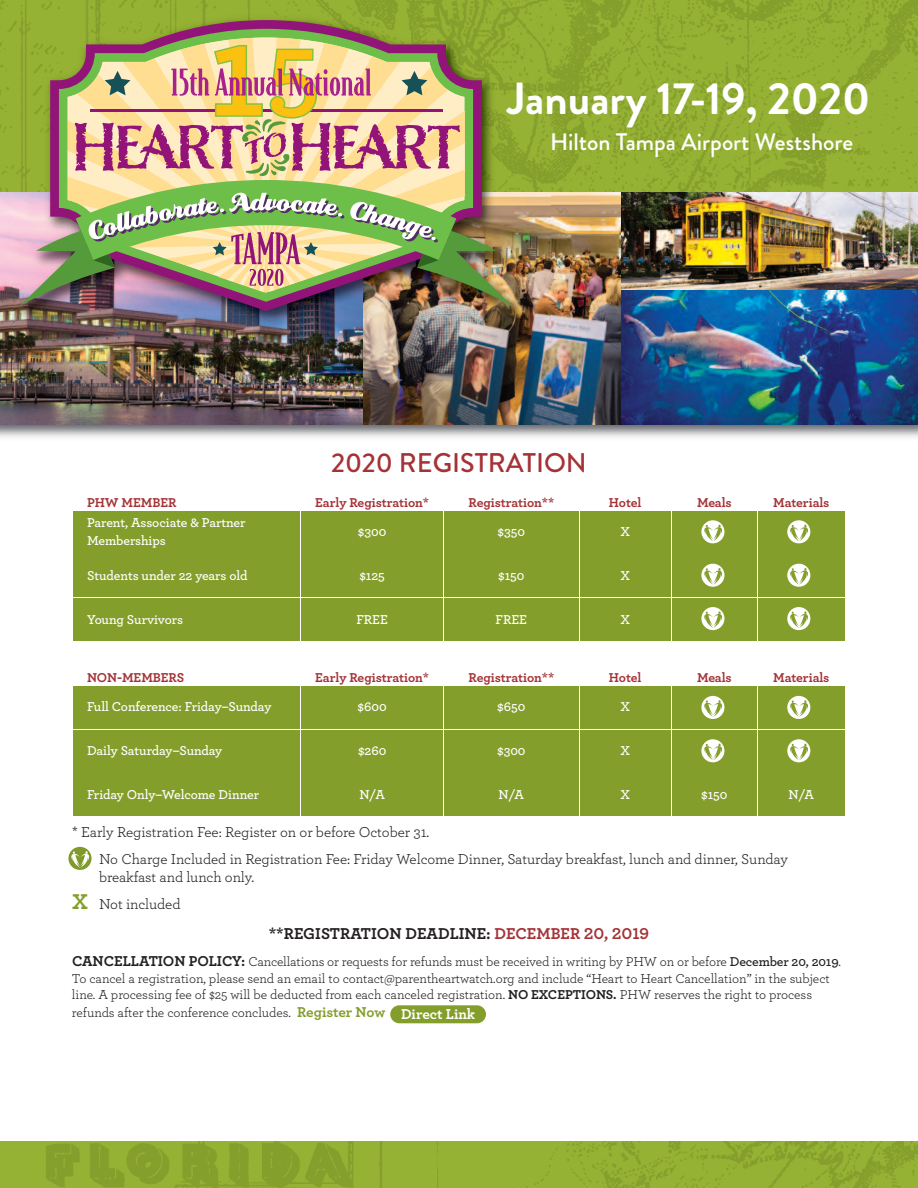
<style>
.page{position:relative;width:918px;height:1188px;background:#fff}
.page>*{position:absolute;margin:0;border:0;box-sizing:border-box;transform-origin:0 0}
.t1{font:700 45px "Brandon Grotesque";color:#fff}
.t2{font:500 27px "Brandon Grotesque";color:#a43236}
.t3{font:500 23.85px "Brandon Grotesque";color:#fff}
.t4{font:700 16.5px "Archer";color:#231f20}
.t5{font:15px/27px "Archer";letter-spacing:-.005em;color:#231f20}
.t6{font:13.5px/16.8px "Archer";letter-spacing:-.005em;color:#231f20}
.t7{font:600 13.5px/18px "Archer";letter-spacing:-.005em;color:#fff}
.t8{font:700 13.5px "Archer";letter-spacing:-.005em;color:#a43236}
.s1{font-weight:700;font-size:22.5px;color:#849e2c}
.s2{color:#a43236}
.s3{font-weight:700;font-size:15px}
.s4{font-weight:600}
.s5{font-weight:700}
.s6{font-weight:700;font-size:15px;color:#849e2c}
.s7{font-weight:700;font-size:15px;color:#fff}
</style>
<div class="page">
<img style="left:0;top:424px;width:918px;height:14px">
<img style="left:362px;top:191px;width:260px;height:233px">
<div style="left:74px;top:511px;width:226px;height:42px;background:#849e2c"></div>
<div style="left:302px;top:511px;width:141px;height:42px;background:#849e2c"></div>
<div style="left:444px;top:511px;width:134px;height:42px;background:#849e2c"></div>
<div style="left:580px;top:511px;width:91px;height:42px;background:#849e2c"></div>
<div style="left:672px;top:511px;width:85px;height:42px;background:#849e2c"></div>
<div style="left:758px;top:511px;width:86px;height:42px;background:#849e2c"></div>
<div style="left:74px;top:555px;width:226px;height:42px;background:#849e2c"></div>
<div style="left:302px;top:555px;width:141px;height:42px;background:#849e2c"></div>
<div style="left:444px;top:555px;width:134px;height:42px;background:#849e2c"></div>
<div style="left:580px;top:555px;width:91px;height:42px;background:#849e2c"></div>
<div style="left:672px;top:555px;width:85px;height:42px;background:#849e2c"></div>
<div style="left:758px;top:555px;width:86px;height:42px;background:#849e2c"></div>
<div style="left:74px;top:599px;width:226px;height:42px;background:#849e2c"></div>
<div style="left:302px;top:599px;width:141px;height:42px;background:#849e2c"></div>
<div style="left:444px;top:599px;width:134px;height:42px;background:#849e2c"></div>
<div style="left:580px;top:599px;width:91px;height:42px;background:#849e2c"></div>
<div style="left:672px;top:599px;width:85px;height:42px;background:#849e2c"></div>
<div style="left:758px;top:599px;width:86px;height:42px;background:#849e2c"></div>
<div style="left:74px;top:686px;width:226px;height:42px;background:#849e2c"></div>
<div style="left:302px;top:686px;width:141px;height:42px;background:#849e2c"></div>
<div style="left:444px;top:686px;width:134px;height:42px;background:#849e2c"></div>
<div style="left:580px;top:686px;width:91px;height:42px;background:#849e2c"></div>
<div style="left:672px;top:686px;width:85px;height:42px;background:#849e2c"></div>
<div style="left:758px;top:686px;width:86px;height:42px;background:#849e2c"></div>
<div style="left:74px;top:730px;width:226px;height:42px;background:#849e2c"></div>
<div style="left:302px;top:730px;width:141px;height:42px;background:#849e2c"></div>
<div style="left:444px;top:730px;width:134px;height:42px;background:#849e2c"></div>
<div style="left:580px;top:730px;width:91px;height:42px;background:#849e2c"></div>
<div style="left:672px;top:730px;width:85px;height:42px;background:#849e2c"></div>
<div style="left:758px;top:730px;width:86px;height:42px;background:#849e2c"></div>
<div style="left:74px;top:774px;width:226px;height:42px;background:#849e2c"></div>
<div style="left:302px;top:774px;width:141px;height:42px;background:#849e2c"></div>
<div style="left:444px;top:774px;width:134px;height:42px;background:#849e2c"></div>
<div style="left:580px;top:774px;width:91px;height:42px;background:#849e2c"></div>
<div style="left:672px;top:774px;width:85px;height:42px;background:#849e2c"></div>
<div style="left:758px;top:774px;width:86px;height:42px;background:#849e2c"></div>
<svg style="left:787px;top:520px;width:23px;height:23px"></svg>
<svg style="left:787px;top:564px;width:23px;height:23px"></svg>
<svg style="left:787px;top:607px;width:23px;height:23px"></svg>
<svg style="left:701px;top:520px;width:23px;height:23px"></svg>
<svg style="left:701px;top:564px;width:23px;height:23px"></svg>
<svg style="left:701px;top:607px;width:23px;height:23px"></svg>
<svg style="left:787px;top:696px;width:23px;height:23px"></svg>
<svg style="left:787px;top:739px;width:23px;height:23px"></svg>
<svg style="left:701px;top:696px;width:23px;height:23px"></svg>
<svg style="left:701px;top:739px;width:23px;height:23px"></svg>
<svg style="left:68px;top:847px;width:24px;height:23px"></svg>
<img style="left:0;top:1141px;width:918px;height:47px">
<img style="left:0;top:191px;width:362px;height:233px">
<img style="left:622px;top:289px;width:296px;height:135px">
<img style="left:622px;top:191px;width:296px;height:98px">
<img style="left:0;top:0;width:918px;height:191px">
<img style="left:13px;top:2px;width:537px;height:376px">
<img style="left:50px;top:20px;width:432px;height:291px">
<svg style="left:59px;top:29px;width:414px;height:9px;background:#889245"></svg>
<img style="left:20px;top:38px;width:492px;height:268px">
<div style="left:390px;top:1005px;width:96px;height:18px;background:#849e2c;border-radius:9px"></div>
<h1 class="t1" style="left:507px;top:82px;width:365px">January 17-19, 2020</h1>
<h3 class="t3" style="left:550px;top:133px;width:304px">Hilton Tampa Airport Westshore</h3>
<h2 class="t2" style="left:331px;top:453px;width:257px">2020 REGISTRATION</h2>
<p class="t8" style="left:87px;top:498px;width:91px">PHW MEMBER</p>
<p class="t8" style="left:315px;top:498px;width:115px">Early Registration*</p>
<p class="t8" style="left:468px;top:498px;width:87px">Registration**</p>
<p class="t8" style="left:609px;top:498px;width:34px">Hotel</p>
<p class="t8" style="left:697px;top:498px;width:36px">Meals</p>
<p class="t8" style="left:773px;top:498px;width:58px">Materials</p>
<p class="t7" style="left:87px;top:515px;width:160px">Parent, Associate &amp; Partner<br>Memberships</p>
<p class="t7" style="left:358px;top:524px;width:30px">$300</p>
<p class="t7" style="left:498px;top:524px;width:29px">$350</p>
<p class="t7" style="left:620px;top:524px;width:11px">X</p>
<p class="t7" style="left:87px;top:568px;width:162px">Students under 22 years old</p>
<p class="t7" style="left:359px;top:568px;width:27px">$125</p>
<p class="t7" style="left:498px;top:568px;width:28px">$150</p>
<p class="t7" style="left:620px;top:568px;width:11px">X</p>
<p class="t7" style="left:87px;top:612px;width:98px">Young Survivors</p>
<p class="t7" style="left:356px;top:612px;width:33px">FREE</p>
<p class="t7" style="left:496px;top:612px;width:33px">FREE</p>
<p class="t7" style="left:620px;top:612px;width:11px">X</p>
<p class="t8" style="left:87px;top:673px;width:99px">NON-MEMBERS</p>
<p class="t8" style="left:315px;top:673px;width:115px">Early Registration*</p>
<p class="t8" style="left:468px;top:673px;width:87px">Registration**</p>
<p class="t8" style="left:609px;top:673px;width:34px">Hotel</p>
<p class="t8" style="left:697px;top:673px;width:36px">Meals</p>
<p class="t8" style="left:773px;top:673px;width:58px">Materials</p>
<p class="t7" style="left:87px;top:699px;width:186px">Full Conference: Friday–Sunday</p>
<p class="t7" style="left:358px;top:699px;width:31px">$600</p>
<p class="t7" style="left:497px;top:699px;width:30px">$650</p>
<p class="t7" style="left:620px;top:699px;width:11px">X</p>
<p class="t7" style="left:87px;top:743px;width:137px">Daily Saturday–Sunday</p>
<p class="t7" style="left:358px;top:743px;width:30px">$260</p>
<p class="t7" style="left:497px;top:743px;width:30px">$300</p>
<p class="t7" style="left:620px;top:743px;width:11px">X</p>
<p class="t7" style="left:87px;top:787px;width:174px">Friday Only–Welcome Dinner</p>
<p class="t7" style="left:359px;top:787px;width:27px">N/A</p>
<p class="t7" style="left:499px;top:787px;width:27px">N/A</p>
<p class="t7" style="left:620px;top:787px;width:11px">X</p>
<p class="t7" style="left:701px;top:787px;width:28px">$150</p>
<p class="t7" style="left:789px;top:787px;width:27px">N/A</p>
<p class="t5" style="left:99px;top:820px;width:690px;text-indent:-27px">* Early Registration Fee: Register on or before October 31.<br>No Charge Included in Registration Fee: Friday Welcome Dinner, Saturday breakfast, lunch and dinner, Sunday</p>
<p class="t5" style="left:72px;top:865px;width:184px;text-indent:27px">breakfast and lunch only.<br><span class="s1">X</span> Not included</p>
<p class="t4" style="left:269px;top:928px;width:382px">**REGISTRATION DEADLINE: <span class="s2">DECEMBER 20, 2019</span></p>
<p class="t6" style="left:72px;top:955px;width:771px"><span class="s3">CANCELLATION POLICY:</span> Cancellations or requests for refunds must be received in writing by PHW on or before <span class="s4">December 20, 2019</span>.<br>To cancel a registration, please send an email to contact@parentheartwatch.org and include “Heart to Heart Cancellation” in the subject line. A processing fee of $25 will be deducted from each canceled registration. <span class="s5">NO EXCEPTIONS.</span> PHW reserves the right to process refunds after the conference concludes. <span class="s6">Register Now</span> <span class="s7">Direct Link</span></p>
</div>
